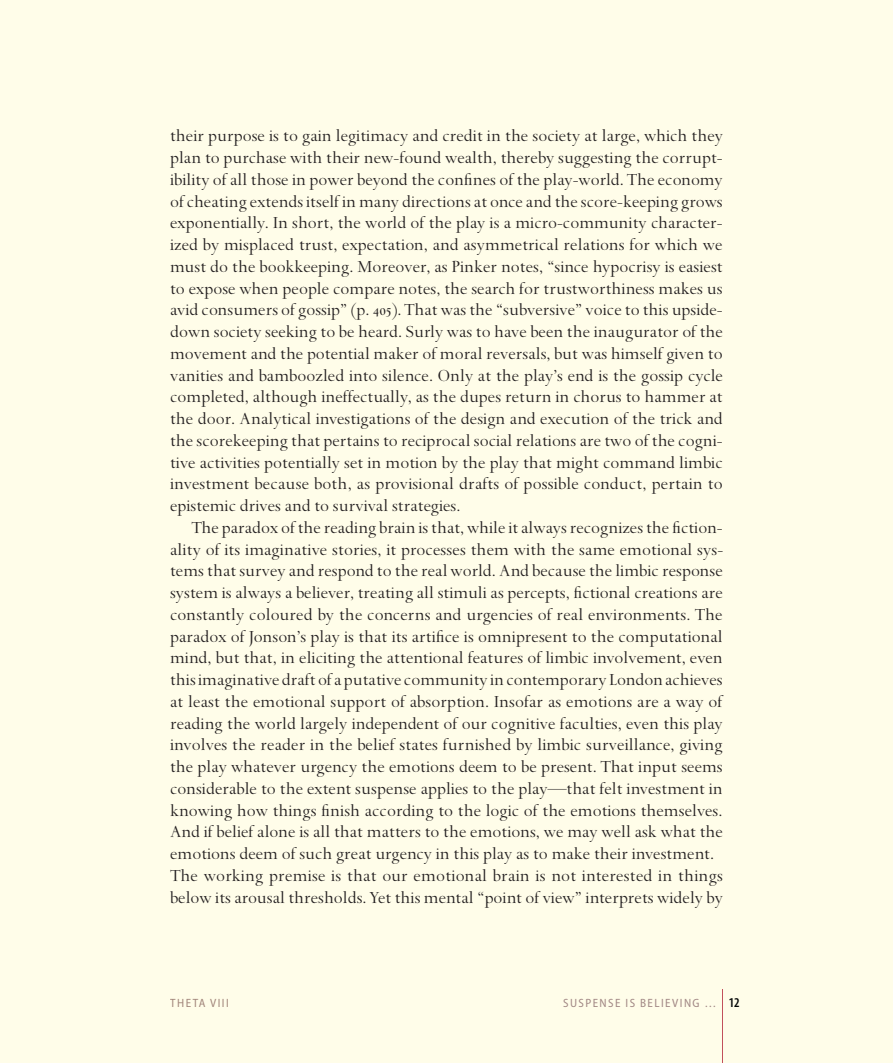
<style>
.page{position:relative;width:893px;height:1063px;background:#fffde9}
.page>*{position:absolute;margin:0;border:0;box-sizing:border-box;transform-origin:0 0}
.t1{font:18.75px/21.8px "Spectrum";color:#231f20;text-align:justify}
.t2{font:semi-condensed 12px "Myriad Pro";letter-spacing:.12em;color:#a18784}
.t3{font:semi-condensed 12px "Myriad Pro";letter-spacing:.12em;color:#a2867b}
.s1{font-family:"Spectrum MT SC"}
.s2{font-weight:600;font-stretch:condensed;font-size:13.5px;color:#030505}
</style>
<div class="page">
<hr style="left:723px;top:990px;width:1px;height:73px;background:#c2505c">
<p class="t1" style="left:170px;top:125px;width:554px">their purpose is to gain legitimacy and credit in the society at large, which they plan to purchase with their new-found wealth, thereby suggesting the corrupt&shy;ibility of all those in power beyond the confines of the play-world. The economy of cheating extends itself in many directions at once and the score-keeping grows exponentially. In short, the world of the play is a micro-community character&shy;ized by misplaced trust, expectation, and asymmetrical relations for which we must do the bookkeeping. Moreover, as Pinker notes, “since hypocrisy is easiest to expose when people compare notes, the search for trustworthiness makes us avid consumers of gossip” (p. <span class="s1">405</span>). That was the “subversive” voice to this upside&shy;down society seeking to be heard. Surly was to have been the inaugurator of the movement and the potential maker of moral reversals, but was himself given to vanities and bamboozled into silence. Only at the play’s end is the gossip cycle completed, although ineffectually, as the dupes return in chorus to hammer at the door. Analytical investigations of the design and execution of the trick and the scorekeeping that pertains to reciprocal social relations are two of the cogni&shy;tive activities potentially set in motion by the play that might command limbic investment because both, as provisional drafts of possible conduct, pertain to epistemic drives and to survival strategies.</p>
<p class="t1" style="left:170px;top:517px;width:555px;text-align:left;text-indent:21px">The paradox of the reading brain is that, while it always recognizes the fiction&shy;ality of its imaginative stories, it processes them with the same emotional sys&shy;tems that survey and respond to the real world. And because the limbic response system is always a believer, treating all stimuli as percepts, fictional creations are constantly coloured by the concerns and urgencies of real environments. The paradox of Jonson’s play is that its artifice is omnipresent to the computational mind, but that, in eliciting the attentional features of limbic involvement, even this imaginative draft of a putative community in contemporary London achieves at least the emotional support of absorption. Insofar as emotions are a way of reading the world largely independent of our cognitive faculties, even this play involves the reader in the belief states furnished by limbic surveillance, giving the play whatever urgency the emotions deem to be present. That input seems considerable to the extent suspense applies to the play—that felt investment in knowing how things finish according to the logic of the emotions themselves.<br>And if belief alone is all that matters to the emotions, we may well ask what the emotions deem of such great urgency in this play as to make their investment.<br>The working premise is that our emotional brain is not interested in things below its arousal thresholds. Yet this mental “point of view” interprets widely by</p>
<p class="t3" style="left:170px;top:996px;width:60px">THETA VIII</p>
<p class="t2" style="left:563px;top:996px;width:178px">SUSPENSE IS BELIEVING … <span class="s2">12</span></p>
</div>
